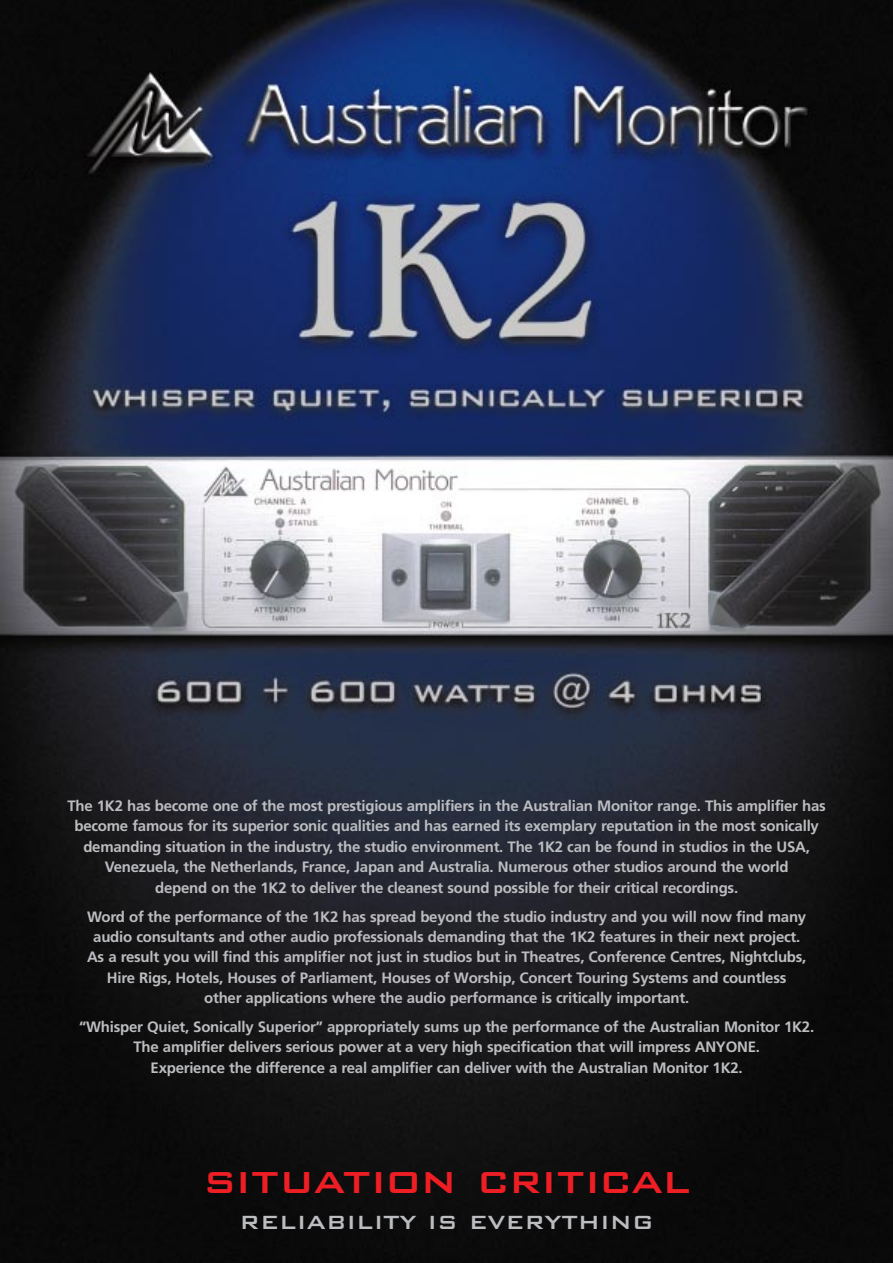
<style>
.page{position:relative;width:893px;height:1263px;background:#fff}
.page>*{position:absolute;margin:0;border:0;box-sizing:border-box;transform-origin:0 0}
.t1{font:500 49.5px "Bank Gothic BT";color:#ee1e24}
.t2{font:500 25.5px "Bank Gothic BT";color:#bcbdc0}
.t3{font:700 15px/20.4px "Frutiger";letter-spacing:-.015em;color:#bcbdc0;text-align:center}
</style>
<div class="page">
<img style="left:0;top:0;width:892px;height:1263px">
<p class="t3" style="left:67px;top:797px;width:759px">The 1K2 has become one of the most prestigious amplifiers in the Australian Monitor range. This amplifier has become famous for its superior sonic qualities and has earned its exemplary reputation in the most sonically demanding situation in the industry, the studio environment. The 1K2 can be found in studios in the USA, Venezuela, the Netherlands, France, Japan and Australia. Numerous other studios around the world<br>depend on the 1K2 to deliver the cleanest sound possible for their critical recordings.</p>
<p class="t3" style="left:87px;top:907px;width:721px">Word of the performance of the 1K2 has spread beyond the studio industry and you will now find many audio consultants and other audio professionals demanding that the 1K2 features in their next project.<br>As a result you will find this amplifier not just in studios but in Theatres, Conference Centres, Nightclubs, Hire Rigs, Hotels, Houses of Parliament, Houses of Worship, Concert Touring Systems and countless other applications where the audio performance is critically important.</p>
<p class="t3" style="left:79px;top:1018px;width:736px">“Whisper Quiet, Sonically Superior” appropriately sums up the performance of the Australian Monitor 1K2.<br>The amplifier delivers serious power at a very high specification that will impress ANYONE.<br>Experience the difference a real amplifier can deliver with the Australian Monitor 1K2.</p>
<h1 class="t1" style="left:203px;top:1147px;width:488px">situation critical</h1>
<h2 class="t2" style="left:239px;top:1205px;width:416px">RELIABILITY IS EVERYTHING</h2>
</div>
